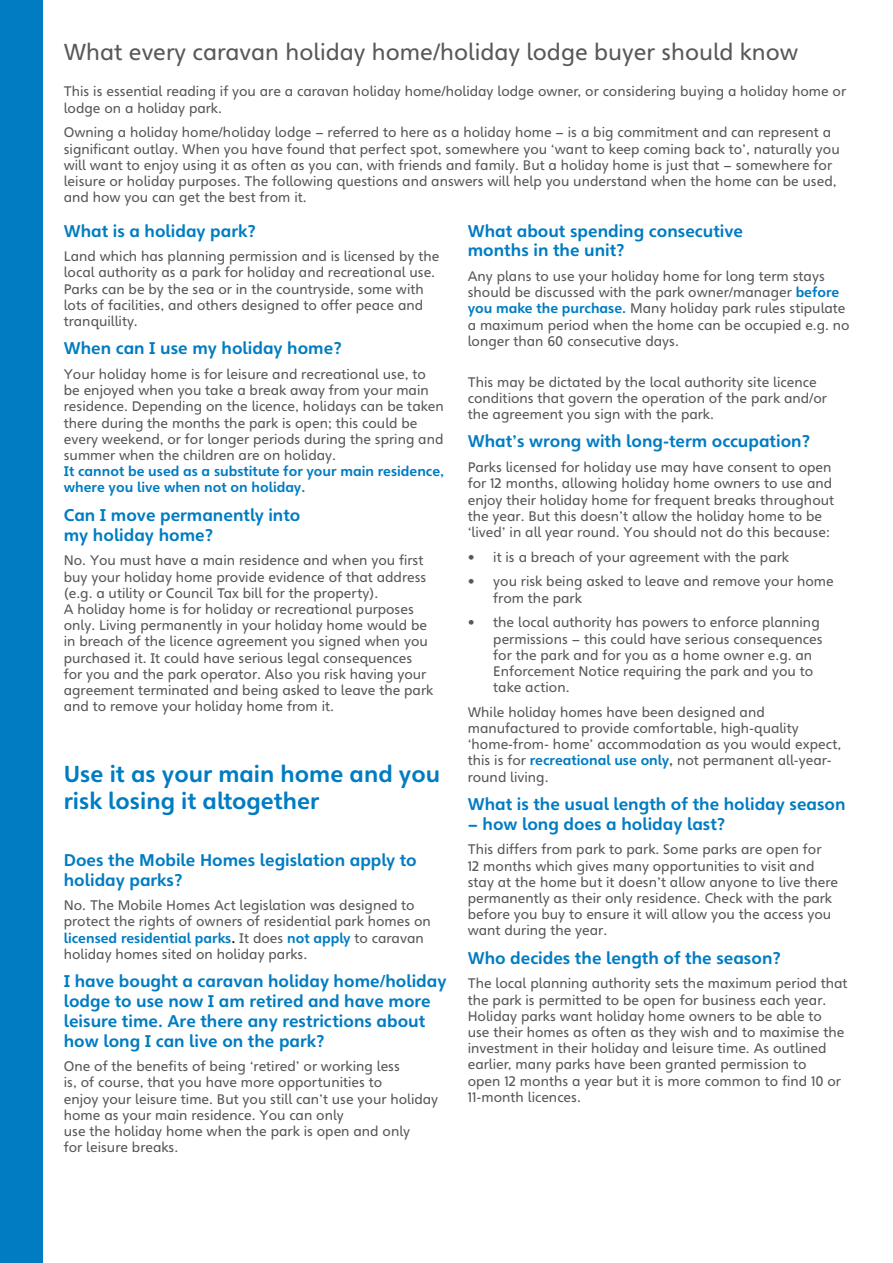
<style>
.page{position:relative;width:893px;height:1263px;background:#fff}
.page>*{position:absolute;margin:0;border:0;box-sizing:border-box;transform-origin:0 0}
.t1{font:22.5px "Heinemann HVN";color:#57585a}
.t2{font:700 22.5px/27px "Heinemann HVN";color:#007cc2}
.t3{font:700 16.5px/19.8px "Heinemann HVN";color:#007cc2}
.t4{font:13.5px/16.2px "Heinemann HVN";color:#57585a}
.s1{font-weight:700;color:#007cc2}
.s2{font-weight:700}
.s3{font-weight:700;color:#231f20}
</style>
<div class="page">
<div style="left:0;top:0;width:43px;height:1263px;background:#007cc2"></div>
<p class="t1" style="left:64px;top:38px;width:736px">What every caravan holiday home/holiday lodge buyer should know</p>
<p class="t4" style="left:64px;top:84px;width:784px">This is essential reading if you are a caravan holiday home/holiday lodge owner, or considering buying a holiday home or lodge on a holiday park.</p>
<p class="t4" style="left:64px;top:124px;width:777px">Owning a holiday home/holiday lodge – referred to here as a holiday home – is a big commitment and can represent a significant outlay. When you have found that perfect spot, somewhere you ‘want to keep coming back to’, naturally you will want to enjoy using it as often as you can, with friends and family. But a holiday home is just that – somewhere for leisure or holiday purposes. The following questions and answers will help you understand when the home can be used, and how you can get the best from it.</p>
<p class="t3" style="left:64px;top:221px;width:194px">What is a holiday park?</p>
<p class="t4" style="left:64px;top:248px;width:377px">Land which has planning permission and is licensed by the local authority as a park for holiday and recreational use.<br>Parks can be by the sea or in the countryside, some with lots of facilities, and others designed to offer peace and tranquillity.</p>
<p class="t3" style="left:64px;top:339px;width:280px">When can I use my holiday home?</p>
<p class="t4" style="left:64px;top:366px;width:382px">Your holiday home is for leisure and recreational use, to be enjoyed when you take a break away from your main residence. Depending on the licence, holidays can be taken there during the months the park is open; this could be every weekend, or for longer periods during the spring and summer when the children are on holiday.<br><span class="s1">It cannot be used as a substitute for your main residence, where you live when not on holiday.</span></p>
<p class="t3" style="left:64px;top:505px;width:238px">Can I move permanently into my holiday home?</p>
<p class="t4" style="left:64px;top:552px;width:371px">No. You must have a main residence and when you first buy your holiday home provide evidence of that address (e.g. a utility or Council Tax bill for the property).<br>A holiday home is for holiday or recreational purposes only. Living permanently in your holiday home would be in breach of the licence agreement you signed when you purchased it. It could have serious legal consequences for you and the park operator. Also you risk having your agreement terminated and being asked to leave the park and to remove your holiday home from it.</p>
<p class="t3" style="left:468px;top:221px;width:277px">What about spending consecutive months in the unit?</p>
<p class="t4" style="left:468px;top:268px;width:383px">Any plans to use your holiday home for long term stays should be discussed with the park owner/manager <span class="s1">before you make the purchase.</span> Many holiday park rules stipulate a maximum period when the home can be occupied e.g. no longer than 60 consecutive days.</p>
<p class="t4" style="left:468px;top:374px;width:361px">This may be dictated by the local authority site licence conditions that govern the operation of the park and/or the agreement you sign with the park.</p>
<p class="t3" style="left:468px;top:432px;width:344px">What’s wrong with long-term occupation?</p>
<p class="t4" style="left:468px;top:459px;width:368px">Parks licensed for holiday use may have consent to open for 12 months, allowing holiday home owners to use and enjoy their holiday home for frequent breaks throughout the year. But this doesn’t allow the holiday home to be ‘lived’ in all year round. You should not do this because:</p>
<p class="t4" style="left:468px;top:549px;width:323px">• it is a breach of your agreement with the park</p>
<p class="t4" style="left:493px;top:573px;width:342px;text-indent:-26px">• you risk being asked to leave and remove your home from the park</p>
<p class="t4" style="left:493px;top:614px;width:331px;text-indent:-26px">• the local authority has powers to enforce planning permissions – this could have serious consequences for the park and for you as a home owner e.g. an Enforcement Notice requiring the park and you to take action.</p>
<p class="t4" style="left:468px;top:704px;width:375px">While holiday homes have been designed and manufactured to provide comfortable, high-quality ‘home-from- home’ accommodation as you would expect, this is for <span class="s1">recreational use only</span><span class="s2">,</span> not permanent all-year&shy;round living.</p>
<p class="t3" style="left:468px;top:794px;width:379px">What is the usual length of the holiday season</p>
<p class="t3" style="left:468px;top:814px;width:259px">– how long does a holiday last?</p>
<p class="t4" style="left:468px;top:841px;width:372px">This differs from park to park. Some parks are open for<br>12 months which gives many opportunities to visit and stay at the home but it doesn’t allow anyone to live there permanently as their only residence. Check with the park before you buy to ensure it will allow you the access you want during the year.</p>
<p class="t3" style="left:468px;top:948px;width:315px">Who decides the length of the season?</p>
<p class="t4" style="left:468px;top:976px;width:381px">The local planning authority sets the maximum period that the park is permitted to be open for business each year.<br>Holiday parks want holiday home owners to be able to<br>use their homes as often as they wish and to maximise the investment in their holiday and leisure time. As outlined earlier, many parks have been granted permission to<br>open 12 months a year but it is more common to find 10 or 11-month licences.</p>
<p class="t2" style="left:64px;top:761px;width:378px">Use it as your main home and you risk losing it altogether</p>
<p class="t3" style="left:64px;top:850px;width:354px">Does the Mobile Homes legislation apply to holiday parks?</p>
<p class="t4" style="left:64px;top:897px;width:369px">No. The Mobile Homes Act legislation was designed to protect the rights of owners of residential park homes on <span class="s1">licensed residential parks</span><span class="s3">.</span> It does <span class="s1">not apply</span> to caravan holiday homes sited on holiday parks.</p>
<p class="t3" style="left:64px;top:971px;width:384px">I have bought a caravan holiday home/holiday lodge to use now I am retired and have more leisure time. Are there any restrictions about how long I can live on the park?</p>
<p class="t4" style="left:64px;top:1058px;width:376px">One of the benefits of being ‘retired’ or working less<br>is, of course, that you have more opportunities to<br>enjoy your leisure time. But you still can’t use your holiday home as your main residence. You can only<br>use the holiday home when the park is open and only<br>for leisure breaks.</p>
</div>
